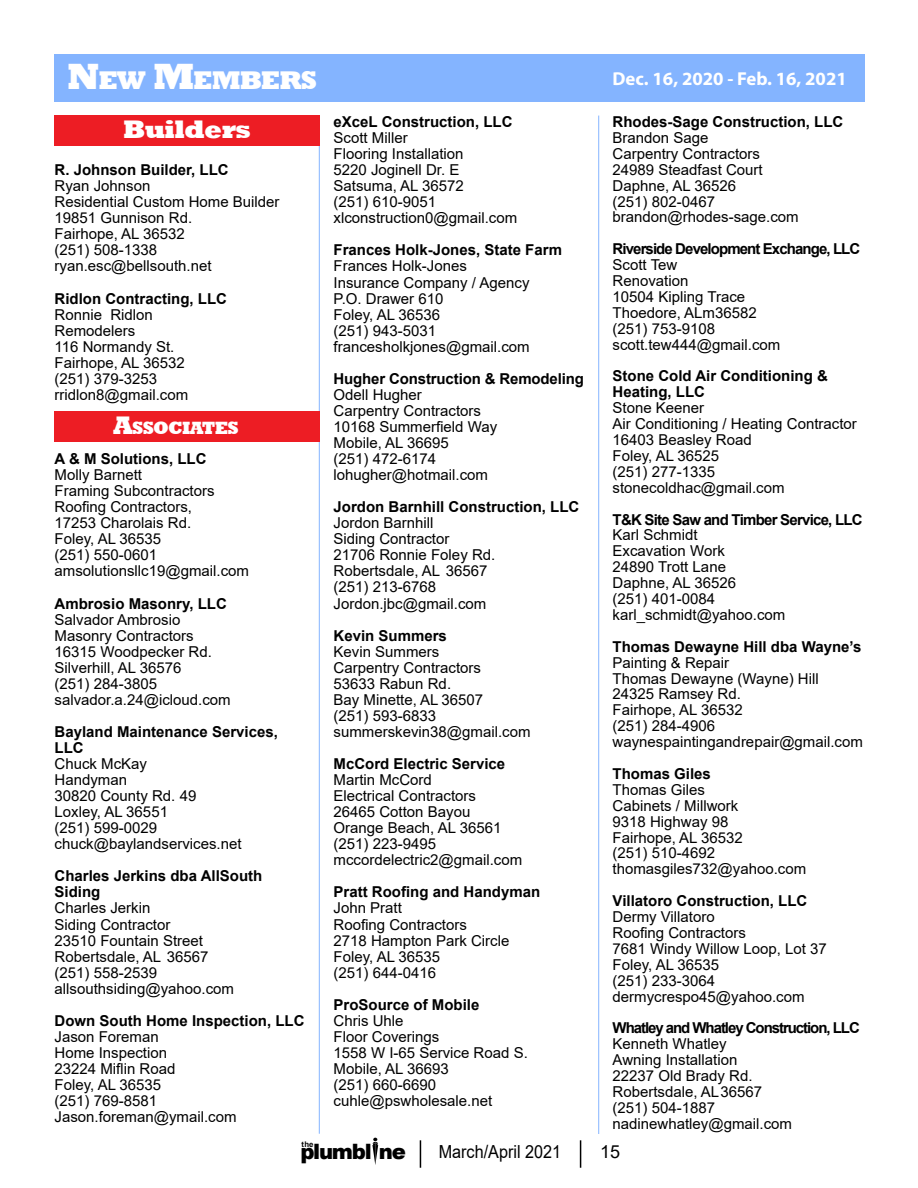
<style>
.page{position:relative;width:918px;height:1188px;background:#fff}
.page>*{position:absolute;margin:0;border:0;box-sizing:border-box;transform-origin:0 0}
.t1{font:800 26.25px "Rockwell";letter-spacing:-.045em;color:#fff}
.t2{font:800 26.1px "Rockwell";letter-spacing:-.03em;color:#fff}
.t3{font:900 21.15px "Arial";letter-spacing:-.06em;color:#000}
.t4{font:700 18.75px "Myriad Pro";color:#fff}
.t5{font:800 18.3px "Rockwell";letter-spacing:-.045em;color:#fff}
.t6{font:18px "Arial";color:#000;scale:.9 1}
.t7{font:18px "Arial";color:#000}
.t8{font:15px/16px "Arial";color:#000}
.t9{font:700 15px/16px "Arial";color:#000}
.t10{font:700 15px "Arial";letter-spacing:-.07em;color:#000}
.t11{font:700 15px "Arial";letter-spacing:-.06em;color:#000}
.t12{font:700 15px "Arial";letter-spacing:-.05em;color:#000}
.t13{font:700 7.8px "Arial";color:#000}
.s1{font-size:37.5px}
.s2{font-size:26.1px}
</style>
<div class="page">
<svg style="left:372px;top:1138px;width:6px;height:27px"></svg>
<svg style="left:420px;top:1140px;width:1px;height:28px"></svg>
<svg style="left:580px;top:1140px;width:1px;height:28px"></svg>
<div style="left:54px;top:54px;width:811px;height:48px;background:#84b4ff"></div>
<hr style="left:598px;top:116px;width:1px;height:1018px;background:#84b4ff">
<hr style="left:319px;top:116px;width:1px;height:1018px;background:#84b4ff">
<div style="left:54px;top:116px;width:266px;height:30px;background:#ed1d24"></div>
<div style="left:54px;top:412px;width:265px;height:30px;background:#ed1d24"></div>
<h1 class="t1" style="left:68px;top:65px;width:251px"><span class="s1">N</span>EW <span class="s1">M</span>EMBERS</h1>
<h2 class="t2" style="left:123px;top:114px;width:129px">Builders</h2>
<p class="t9" style="left:55px;top:162px;width:176px">R. Johnson Builder, LLC</p>
<p class="t8" style="left:55px;top:178px;width:227px">Ryan Johnson<br>Residential Custom Home Builder<br>19851 Gunnison Rd.<br>Fairhope, AL 36532<br>(251) 508-1338 ryan.esc@bellsouth.net</p>
<p class="t9" style="left:55px;top:290px;width:174px">Ridlon Contracting, LLC</p>
<p class="t8" style="left:55px;top:306px;width:135px">Ronnie Ridlon<br>Remodelers<br>116 Normandy St.<br>Fairhope, AL 36532 (251) 379-3253 rridlon8@gmail.com</p>
<p class="t5" style="left:113px;top:417px;width:127px"><span class="s2">A</span>SSOCIATES</p>
<p class="t9" style="left:55px;top:451px;width:153px">A &amp; M Solutions, LLC</p>
<p class="t8" style="left:55px;top:467px;width:196px">Molly Barnett<br>Framing Subcontractors<br>Roofing Contractors,<br>17253 Charolais Rd.<br>Foley, AL 36535<br>(251) 550-0601 amsolutionsllc19@gmail.com</p>
<p class="t9" style="left:55px;top:595px;width:174px">Ambrosio Masonry, LLC</p>
<p class="t8" style="left:55px;top:611px;width:178px">Salvador Ambrosio<br>Masonry Contractors<br>16315 Woodpecker Rd.<br>Silverhill, AL 36576<br>(251) 284-3805 salvador.a.24@icloud.com</p>
<p class="t9" style="left:55px;top:724px;width:225px">Bayland Maintenance Services,<br>LLC</p>
<p class="t8" style="left:55px;top:756px;width:188px">Chuck McKay<br>Handyman<br>30820 County Rd. 49<br>Loxley, AL 36551<br>(251) 599-0029 chuck@baylandservices.net</p>
<p class="t9" style="left:55px;top:868px;width:209px">Charles Jerkins dba AllSouth<br>Siding</p>
<p class="t8" style="left:55px;top:900px;width:181px">Charles Jerkin<br>Siding Contractor<br>23510 Fountain Street<br>Robertsdale, AL 36567 (251) 558-2539 allsouthsiding@yahoo.com</p>
<p class="t9" style="left:55px;top:1013px;width:252px">Down South Home Inspection, LLC</p>
<p class="t8" style="left:55px;top:1028px;width:183px">Jason Foreman<br>Home Inspection<br>23224 Miflin Road<br>Foley, AL 36535<br>(251) 769-8581<br>Jason.foreman@ymail.com</p>
<p class="t9" style="left:334px;top:114px;width:180px">eXceL Construction, LLC</p>
<p class="t8" style="left:334px;top:130px;width:185px">Scott Miller<br>Flooring Installation<br>5220 Joginell Dr. E<br>Satsuma, AL 36572<br>(251) 610-9051 xlconstruction0@gmail.com</p>
<p class="t9" style="left:334px;top:242px;width:230px">Frances Holk-Jones, State Farm</p>
<p class="t8" style="left:334px;top:258px;width:198px">Frances Holk-Jones<br>Insurance Company / Agency<br>P.O. Drawer 610<br>Foley, AL 36536<br>(251) 943-5031 francesholkjones@gmail.com</p>
<p class="t9" style="left:334px;top:371px;width:252px">Hugher Construction &amp; Remodeling</p>
<p class="t8" style="left:334px;top:386px;width:165px">Odell Hugher<br>Carpentry Contractors<br>10168 Summerfield Way<br>Mobile, AL 36695<br>(251) 472-6174 lohugher@hotmail.com</p>
<p class="t9" style="left:334px;top:499px;width:247px">Jordon Barnhill Construction, LLC</p>
<p class="t8" style="left:334px;top:515px;width:163px">Jordon Barnhill<br>Siding Contractor<br>21706 Ronnie Foley Rd.<br>Robertsdale, AL 36567 (251) 213-6768<br>Jordon.jbc@gmail.com</p>
<p class="t9" style="left:334px;top:627px;width:115px">Kevin Summers</p>
<p class="t8" style="left:334px;top:643px;width:198px">Kevin Summers<br>Carpentry Contractors<br>53633 Rabun Rd.<br>Bay Minette, AL 36507<br>(251) 593-6833 summerskevin38@gmail.com</p>
<p class="t9" style="left:334px;top:756px;width:173px">McCord Electric Service</p>
<p class="t8" style="left:334px;top:772px;width:190px">Martin McCord<br>Electrical Contractors<br>26465 Cotton Bayou<br>Orange Beach, AL 36561 (251) 223-9495 mccordelectric2@gmail.com</p>
<p class="t9" style="left:334px;top:884px;width:208px">Pratt Roofing and Handyman</p>
<p class="t8" style="left:334px;top:900px;width:177px">John Pratt<br>Roofing Contractors<br>2718 Hampton Park Circle<br>Foley, AL 36535<br>(251) 644-0416</p>
<p class="t9" style="left:334px;top:997px;width:147px">ProSource of Mobile</p>
<p class="t8" style="left:334px;top:1012px;width:196px">Chris Uhle<br>Floor Coverings<br>1558 W I-65 Service Road S.<br>Mobile, AL 36693<br>(251) 660-6690 cuhle@pswholesale.net</p>
<p class="t4" style="left:613px;top:66px;width:236px">Dec. 16, 2020 - Feb. 16, 2021</p>
<p class="t9" style="left:613px;top:114px;width:232px">Rhodes-Sage Construction, LLC</p>
<p class="t8" style="left:613px;top:130px;width:188px">Brandon Sage<br>Carpentry Contractors<br>24989 Steadfast Court<br>Daphne, AL 36526<br>(251) 802-0467 brandon@rhodes-sage.com</p>
<p class="t11" style="left:613px;top:238px;width:249px">Riverside Development Exchange, LLC</p>
<p class="t8" style="left:613px;top:257px;width:169px">Scott Tew<br>Renovation<br>10504 Kipling Trace<br>Thoedore, ALm36582 (251) 753-9108 scott.tew444@gmail.com</p>
<p class="t9" style="left:613px;top:368px;width:217px">Stone Cold Air Conditioning &amp;<br>Heating, LLC</p>
<p class="t8" style="left:613px;top:400px;width:246px">Stone Keener<br>Air Conditioning / Heating Contractor<br>16403 Beasley Road<br>Foley, AL 36525<br>(251) 277-1335 stonecoldhac@gmail.com</p>
<p class="t12" style="left:613px;top:509px;width:252px">T&amp;K Site Saw and Timber Service, LLC</p>
<p class="t8" style="left:613px;top:527px;width:174px">Karl Schmidt<br>Excavation Work<br>24890 Trott Lane<br>Daphne, AL 36526<br>(251) 401-0084 karl_schmidt@yahoo.com</p>
<p class="t9" style="left:613px;top:639px;width:250px">Thomas Dewayne Hill dba Wayne’s</p>
<p class="t8" style="left:613px;top:654px;width:252px">Painting &amp; Repair<br>Thomas Dewayne (Wayne) Hill<br>24325 Ramsey Rd.<br>Fairhope, AL 36532<br>(251) 284-4906 waynespaintingandrepair@gmail.com</p>
<p class="t9" style="left:613px;top:766px;width:100px">Thomas Giles</p>
<p class="t8" style="left:613px;top:782px;width:195px">Thomas Giles<br>Cabinets / Millwork<br>9318 Highway 98<br>Fairhope, AL 36532<br>(251) 510-4692 thomasgiles732@yahoo.com</p>
<p class="t9" style="left:613px;top:893px;width:196px">Villatoro Construction, LLC</p>
<p class="t8" style="left:613px;top:909px;width:216px">Dermy Villatoro<br>Roofing Contractors<br>7681 Windy Willow Loop, Lot 37<br>Foley, AL 36535<br>(251) 233-3064 dermycrespo45@yahoo.com</p>
<p class="t10" style="left:613px;top:1017px;width:249px">Whatley and Whatley Construction, LLC</p>
<p class="t8" style="left:613px;top:1036px;width:181px">Kenneth Whatley<br>Awning Installation<br>22237 Old Brady Rd.<br>Robertsdale, AL36567 (251) 504-1887 nadinewhatley@gmail.com</p>
<p class="t13" style="left:302px;top:1139px;width:13px">the</p>
<h3 class="t3" style="left:300px;top:1136px;width:107px">plumbl ne</h3>
<p class="t6" style="left:439px;top:1139px;width:138px">March/April 2021</p>
<p class="t7" style="left:600px;top:1139px;width:22px">15</p>
</div>
